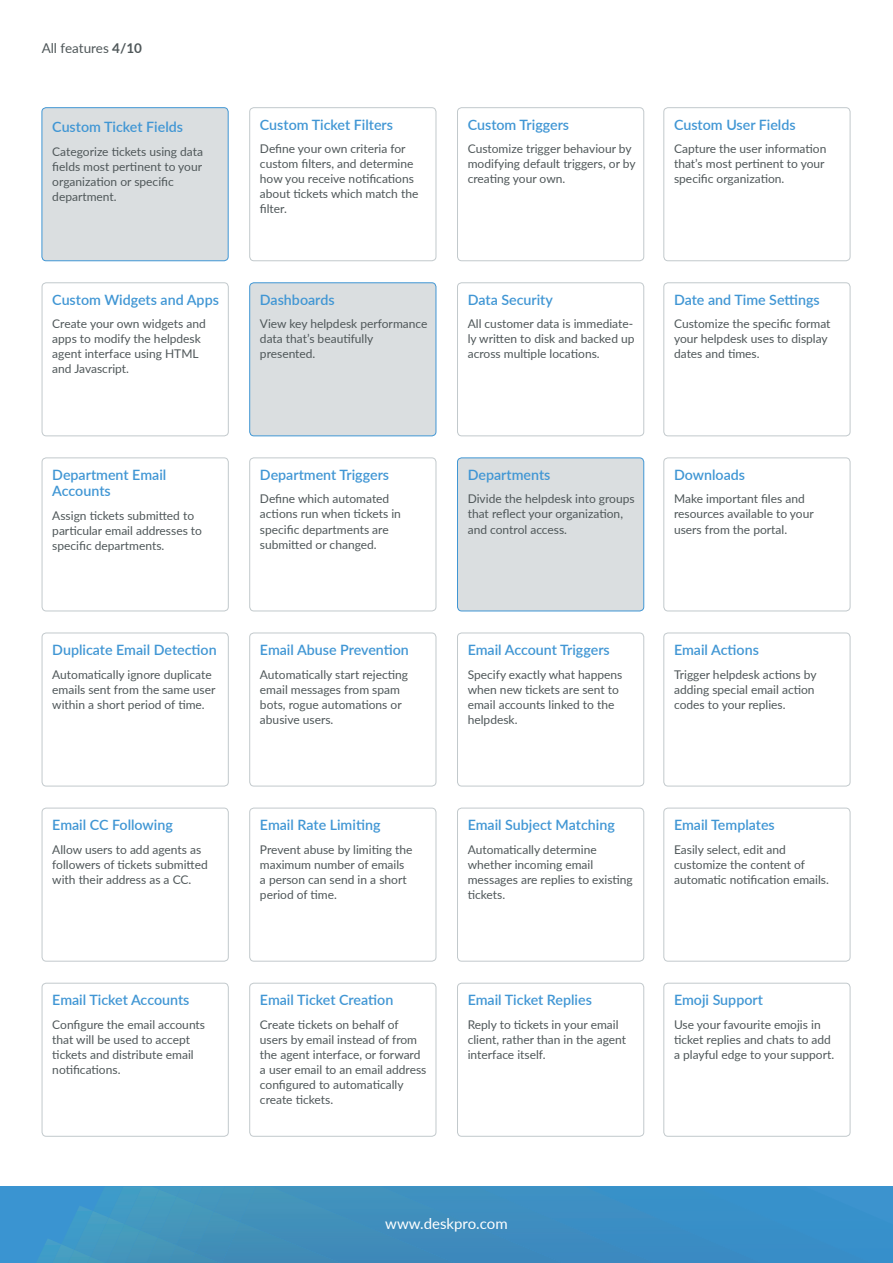
<style>
.page{position:relative;width:893px;height:1263px;background:#fff}
.page>*{position:absolute;margin:0;border:0;box-sizing:border-box;transform-origin:0 0}
.t1{font:15px "Lato";color:#fff}
.t2{font:600 14.25px/16.5px "Lato";color:#4096d4}
.t3{font:13.5px "Lato";color:#4f5759}
.t4{font:12px/15px "Lato";color:#4f5759}
.s1{font-weight:700}
</style>
<div class="page">
<div style="left:457px;top:458px;width:187px;height:153px;background:#dadee0;border-radius:4px"></div>
<div style="left:457px;top:457px;width:187px;height:154px;border:1px solid #4096d4;border-radius:4px"></div>
<div style="left:250px;top:283px;width:186px;height:153px;background:#dadee0;border-radius:4px"></div>
<div style="left:249px;top:282px;width:187px;height:154px;border:1px solid #4096d4;border-radius:4px"></div>
<div style="left:42px;top:108px;width:186px;height:153px;background:#dadee0;border-radius:4px"></div>
<div style="left:42px;top:107px;width:187px;height:154px;border:1px solid #4096d4;border-radius:4px"></div>
<div style="left:42px;top:457px;width:187px;height:154px;border:1px solid #c2c9cc;border-radius:4px"></div>
<div style="left:42px;top:808px;width:187px;height:153px;border:1px solid #c2c9cc;border-radius:4px"></div>
<div style="left:42px;top:983px;width:187px;height:154px;border:1px solid #c2c9cc;border-radius:4px"></div>
<div style="left:42px;top:282px;width:187px;height:154px;border:1px solid #c2c9cc;border-radius:4px"></div>
<div style="left:42px;top:633px;width:187px;height:153px;border:1px solid #c2c9cc;border-radius:4px"></div>
<div style="left:249px;top:107px;width:187px;height:154px;border:1px solid #c2c9cc;border-radius:4px"></div>
<div style="left:249px;top:457px;width:187px;height:154px;border:1px solid #c2c9cc;border-radius:4px"></div>
<div style="left:249px;top:808px;width:187px;height:153px;border:1px solid #c2c9cc;border-radius:4px"></div>
<div style="left:249px;top:983px;width:187px;height:154px;border:1px solid #c2c9cc;border-radius:4px"></div>
<div style="left:249px;top:633px;width:187px;height:153px;border:1px solid #c2c9cc;border-radius:4px"></div>
<div style="left:457px;top:107px;width:187px;height:154px;border:1px solid #c2c9cc;border-radius:4px"></div>
<div style="left:457px;top:808px;width:187px;height:153px;border:1px solid #c2c9cc;border-radius:4px"></div>
<div style="left:457px;top:983px;width:187px;height:154px;border:1px solid #c2c9cc;border-radius:4px"></div>
<div style="left:457px;top:282px;width:187px;height:154px;border:1px solid #c2c9cc;border-radius:4px"></div>
<div style="left:457px;top:633px;width:187px;height:153px;border:1px solid #c2c9cc;border-radius:4px"></div>
<div style="left:663px;top:107px;width:187px;height:154px;border:1px solid #c2c9cc;border-radius:4px"></div>
<div style="left:663px;top:457px;width:187px;height:154px;border:1px solid #c2c9cc;border-radius:4px"></div>
<div style="left:663px;top:808px;width:187px;height:153px;border:1px solid #c2c9cc;border-radius:4px"></div>
<div style="left:663px;top:983px;width:187px;height:154px;border:1px solid #c2c9cc;border-radius:4px"></div>
<div style="left:663px;top:282px;width:187px;height:154px;border:1px solid #c2c9cc;border-radius:4px"></div>
<div style="left:663px;top:633px;width:187px;height:153px;border:1px solid #c2c9cc;border-radius:4px"></div>
<div style="left:0;top:1186px;width:893px;height:77px;background:#3a94d1"></div>
<div style="left:563px;top:1186px;width:92px;height:77px;background:#3c8ec3"></div>
<div style="left:455px;top:1186px;width:108px;height:77px;background:#3e8dc0"></div>
<img style="left:159px;top:1187px;width:18px;height:2px">
<img style="left:177px;top:1187px;width:18px;height:9px">
<img style="left:195px;top:1186px;width:19px;height:18px">
<img style="left:214px;top:1186px;width:26px;height:25px">
<div style="left:240px;top:1186px;width:215px;height:77px;background:#4090bc"></div>
<img style="left:123px;top:1187px;width:2px;height:30px">
<img style="left:125px;top:1187px;width:34px;height:76px">
<img style="left:140px;top:1189px;width:37px;height:48px">
<img style="left:158px;top:1196px;width:37px;height:41px">
<img style="left:176px;top:1204px;width:38px;height:41px">
<img style="left:195px;top:1211px;width:45px;height:52px">
<div style="left:222px;top:1222px;width:119px;height:41px;background:#408db8"></div>
<img style="left:123px;top:1217px;width:2px;height:7px">
<img style="left:123px;top:1224px;width:17px;height:39px">
<img style="left:146px;top:1237px;width:30px;height:26px">
<img style="left:168px;top:1245px;width:27px;height:18px">
<img style="left:191px;top:1253px;width:29px;height:10px">
<svg style="left:45px;top:1189px;width:78px;height:74px"></svg>
<img style="left:52px;top:1244px;width:22px;height:19px">
<img style="left:68px;top:1250px;width:22px;height:13px">
<img style="left:87px;top:1256px;width:18px;height:7px">
<p class="t3" style="left:42px;top:39px;width:102px">All features <span class="s1">4/10</span></p>
<p class="t2" style="left:52px;top:118px;width:132px">Custom Ticket Fields</p>
<p class="t4" style="left:52px;top:143px;width:152px">Categorize tickets using data fields most pertinent to your organization or specific department.</p>
<p class="t2" style="left:52px;top:291px;width:168px">Custom Widgets and Apps</p>
<p class="t4" style="left:52px;top:316px;width:155px">Create your own widgets and apps to modify the helpdesk agent interface using HTML and Javascript.</p>
<p class="t2" style="left:52px;top:466px;width:115px">Department Email<br>Accounts</p>
<p class="t4" style="left:52px;top:508px;width:151px">Assign tickets submitted to particular email addresses to specific departments.</p>
<p class="t2" style="left:52px;top:641px;width:166px">Duplicate Email Detection</p>
<p class="t4" style="left:52px;top:666px;width:165px">Automatically ignore duplicate emails sent from the same user within a short period of time.</p>
<p class="t2" style="left:52px;top:816px;width:122px">Email CC Following</p>
<p class="t4" style="left:52px;top:841px;width:157px">Allow users to add agents as followers of tickets submitted with their address as a CC.</p>
<p class="t2" style="left:52px;top:991px;width:139px">Email Ticket Accounts</p>
<p class="t4" style="left:52px;top:1016px;width:154px">Configure the email accounts that will be used to accept tickets and distribute email notifications.</p>
<p class="t2" style="left:260px;top:116px;width:135px">Custom Ticket Filters</p>
<p class="t4" style="left:260px;top:141px;width:160px">Define your own criteria for custom filters, and determine how you receive notifications about tickets which match the filter.</p>
<p class="t2" style="left:260px;top:291px;width:76px">Dashboards</p>
<p class="t4" style="left:260px;top:316px;width:169px">View key helpdesk performance data that’s beautifully presented.</p>
<p class="t2" style="left:468px;top:116px;width:103px">Custom Triggers</p>
<p class="t4" style="left:468px;top:141px;width:169px">Customize trigger behaviour by modifying default triggers, or by creating your own.</p>
<p class="t2" style="left:674px;top:116px;width:123px">Custom User Fields</p>
<p class="t4" style="left:674px;top:141px;width:154px">Capture the user information that’s most pertinent to your specific organization.</p>
<p class="t2" style="left:468px;top:291px;width:87px">Data Security</p>
<p class="t4" style="left:468px;top:316px;width:168px;text-align:justify">All customer data is immediate&shy;ly written to disk and backed up across multiple locations.</p>
<p class="t2" style="left:674px;top:291px;width:147px">Date and Time Settings</p>
<p class="t4" style="left:674px;top:316px;width:158px">Customize the specific format your helpdesk uses to display dates and times.</p>
<p class="t2" style="left:260px;top:466px;width:131px">Department Triggers</p>
<p class="t4" style="left:260px;top:491px;width:142px">Define which automated actions run when tickets in specific departments are submitted or changed.</p>
<p class="t2" style="left:260px;top:641px;width:150px">Email Abuse Prevention</p>
<p class="t4" style="left:260px;top:666px;width:150px">Automatically start rejecting email messages from spam bots, rogue automations or abusive users.</p>
<p class="t2" style="left:260px;top:816px;width:122px">Email Rate Limiting</p>
<p class="t4" style="left:260px;top:841px;width:154px">Prevent abuse by limiting the maximum number of emails a person can send in a short period of time.</p>
<p class="t2" style="left:260px;top:991px;width:135px">Email Ticket Creation</p>
<p class="t4" style="left:260px;top:1016px;width:168px">Create tickets on behalf of users by email instead of from the agent interface, or forward a user email to an email address configured to automatically create tickets.</p>
<p class="t2" style="left:468px;top:466px;width:84px">Departments</p>
<p class="t4" style="left:468px;top:491px;width:168px">Divide the helpdesk into groups that reflect your organization, and control access.</p>
<p class="t2" style="left:674px;top:466px;width:73px">Downloads</p>
<p class="t4" style="left:674px;top:491px;width:141px">Make important files and resources available to your users from the portal.</p>
<p class="t2" style="left:468px;top:641px;width:144px">Email Account Triggers</p>
<p class="t4" style="left:468px;top:666px;width:156px">Specify exactly what happens when new tickets are sent to email accounts linked to the helpdesk.</p>
<p class="t2" style="left:468px;top:816px;width:149px">Email Subject Matching</p>
<p class="t4" style="left:468px;top:841px;width:167px">Automatically determine whether incoming email messages are replies to existing tickets.</p>
<p class="t2" style="left:468px;top:991px;width:126px">Email Ticket Replies</p>
<p class="t4" style="left:468px;top:1016px;width:160px">Reply to tickets in your email client, rather than in the agent interface itself.</p>
<p class="t2" style="left:674px;top:641px;width:86px">Email Actions</p>
<p class="t4" style="left:674px;top:666px;width:144px">Trigger helpdesk actions by adding special email action codes to your replies.</p>
<p class="t2" style="left:674px;top:816px;width:102px">Email Templates</p>
<p class="t4" style="left:674px;top:841px;width:156px">Easily select, edit and customize the content of automatic notification emails.</p>
<p class="t2" style="left:674px;top:991px;width:90px">Emoji Support</p>
<p class="t4" style="left:674px;top:1016px;width:162px">Use your favourite emojis in ticket replies and chats to add a playful edge to your support.</p>
<p class="t1" style="left:385px;top:1213px;width:124px">www.deskpro.com</p>
</div>
